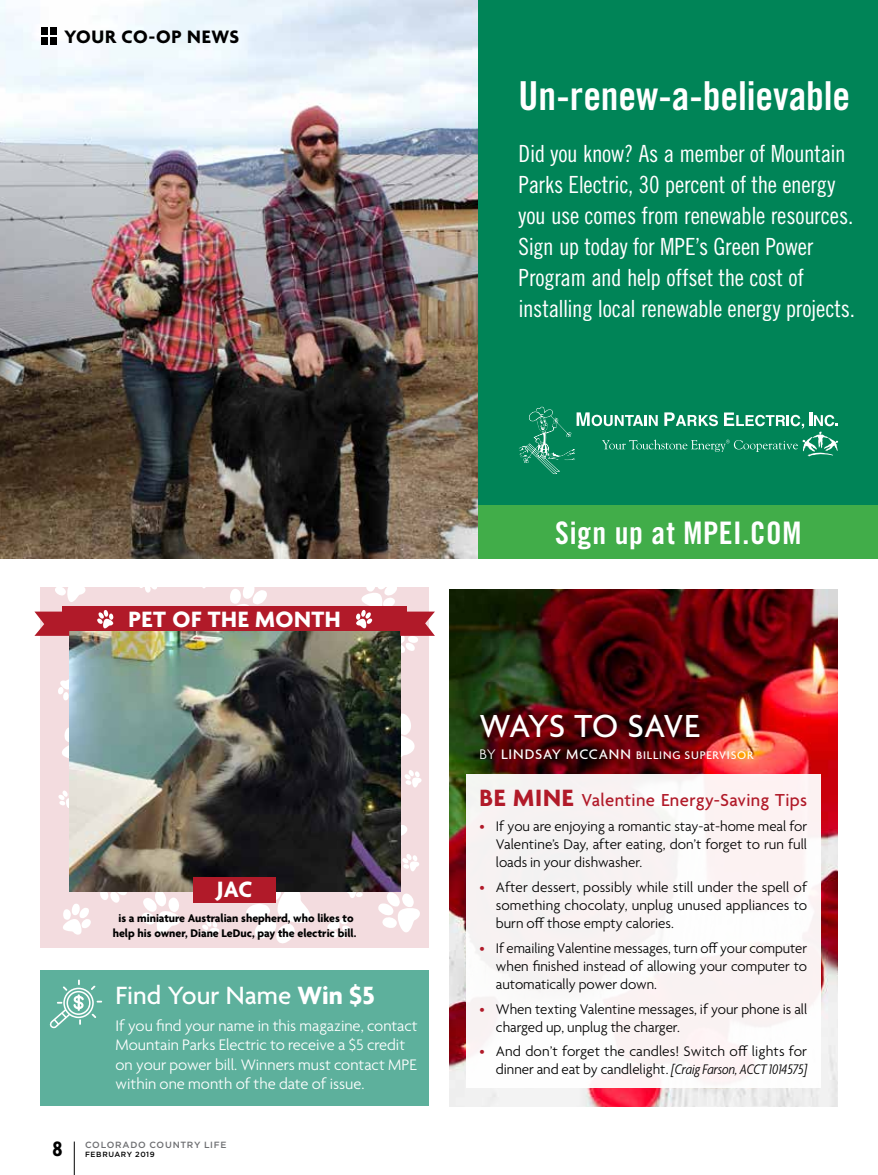
<style>
.page{position:relative;width:878px;height:1175px;background:#fff}
.page>*{position:absolute;margin:0;border:0;box-sizing:border-box;transform-origin:0 0}
.t1{font:39.9px "Trade Gothic Bold Cond Twenty";letter-spacing:-.005em;color:#fff}
.t2{font:500 34.5px "Agenda";letter-spacing:-.015em;color:#fff}
.t3{font:31.05px "Trade Gothic Bold Cond Twenty";letter-spacing:.025em;color:#fff}
.t4{font:500 27px "Agenda";color:#fff}
.t5{font:700 24px "Agenda";letter-spacing:.02em;color:#fff}
.t6{font:23.7px/31px "Trade Gothic Cond Eighteen";letter-spacing:-.015em;color:#fff}
.t7{font:700 condensed 22.5px "Agenda";color:#000}
.t8{font:700 19.5px "Agenda";letter-spacing:.03em;color:#000}
.t9{font:500 18.75px "Agenda";letter-spacing:.02em;color:#b11a29}
.t10{font:300 16.5px/19.5px "Agenda";color:#fff}
.t11{font:300 15px/18px "Agenda";color:#000;text-align:justify}
.t12{font:700 12px/14.4px "Agenda";color:#000;text-align:center}
.t13{font:500 12px "Agenda";letter-spacing:.065em;color:#fff}
.t14{font:500 9px "Gotham HTF";letter-spacing:.075em;color:#6d6e71}
.t15{font:500 7.5px "Gotham HTF";letter-spacing:.08em;color:#000}
.s1{font-weight:700}
.s2{font-weight:300;font-size:15px}
.s3{font-size:15px}
.s4{font-weight:700;font-size:25.5px}
.s5{color:#b11a29}
.s6{font-style:italic;font-stretch:condensed}
</style>
<div class="page">
<img style="left:449px;top:589px;width:388px;height:517px">
<div style="left:40px;top:970px;width:389px;height:135px;background:#5db09c"></div>
<img style="left:0;top:0;width:478px;height:558px">
<div style="left:478px;top:0;width:400px;height:558px;background:#008457"></div>
<svg style="left:519px;top:406px;width:319px;height:68px"></svg>
<div style="left:478px;top:505px;width:400px;height:53px;background:#41ad49"></div>
<div style="left:40px;top:587px;width:389px;height:360px;background:#f3dcdf"></div>
<svg style="left:246px;top:891px;width:65px;height:53px"></svg>
<svg style="left:378px;top:892px;width:42px;height:40px"></svg>
<svg style="left:141px;top:891px;width:40px;height:43px"></svg>
<svg style="left:230px;top:587px;width:37px;height:19px"></svg>
<svg style="left:62px;top:727px;width:7px;height:31px"></svg>
<svg style="left:58px;top:679px;width:11px;height:21px"></svg>
<svg style="left:58px;top:790px;width:11px;height:18px"></svg>
<svg style="left:400px;top:704px;width:22px;height:92px"></svg>
<svg style="left:400px;top:812px;width:19px;height:59px"></svg>
<svg style="left:202px;top:920px;width:17px;height:18px"></svg>
<svg style="left:63px;top:891px;width:65px;height:44px"></svg>
<svg style="left:327px;top:916px;width:24px;height:22px"></svg>
<svg style="left:345px;top:891px;width:21px;height:7px"></svg>
<img style="left:69px;top:631px;width:331px;height:260px">
<div style="left:63px;top:606px;width:344px;height:25px;background:#b11a29"></div>
<svg style="left:34px;top:587px;width:123px;height:67px"></svg>
<svg style="left:356px;top:587px;width:79px;height:66px"></svg>
<div style="left:193px;top:877px;width:83px;height:26px;background:#b11a29"></div>
<div style="left:466px;top:774px;width:354px;height:313px;background:#faf2f2"></div>
<svg style="left:49px;top:979px;width:53px;height:49px"></svg>
<hr style="left:74px;top:1141px;width:1px;height:33px;background:#000">
<div style="left:50px;top:37px;width:7px;height:7px;background:#000"></div>
<div style="left:50px;top:28px;width:7px;height:7px;background:#000"></div>
<div style="left:41px;top:37px;width:7px;height:7px;background:#000"></div>
<div style="left:41px;top:28px;width:7px;height:7px;background:#000"></div>
<h3 class="t8" style="left:64px;top:26px;width:176px">YOUR CO-OP NEWS</h3>
<h1 class="t1" style="left:518px;top:71px;width:333px">Un-renew-a-believable</h1>
<h3 class="t6" style="left:518px;top:137px;width:338px">Did you know? As a member of Mountain Parks Electric, 30 percent of the energy you use comes from renewable resources.<br>Sign up today for MPE’s Green Power Program and help offset the cost of installing local renewable energy projects.</h3>
<h3 class="t5" style="left:128px;top:606px;width:214px">PET OF THE MONTH</h3>
<h3 class="t5" style="left:217px;top:876px;width:37px">JAC</h3>
<p class="t12" style="left:113px;top:912px;width:245px">is a miniature Australian shepherd, who likes to help his owner, Diane LeDuc, pay the electric bill.</p>
<h3 class="t4" style="left:116px;top:981px;width:261px">Find Your Name <span class="s1">Win $5</span></h3>
<p class="t10" style="left:116px;top:1016px;width:303px">If you find your name in this magazine, contact Mountain Parks Electric to receive a $5 credit on your power bill. Winners must contact MPE within one month of the date of issue.</p>
<h3 class="t7" style="left:52px;top:1136px;width:12px">8</h3>
<p class="t14" style="left:85px;top:1140px;width:143px">COLORADO COUNTRY LIFE</p>
<p class="t15" style="left:85px;top:1150px;width:71px">FEBRUARY 2019</p>
<h3 class="t3" style="left:555px;top:514px;width:248px">Sign up at MPEI.COM</h3>
<h2 class="t2" style="left:479px;top:707px;width:222px">WAYS TO SAVE</h2>
<p class="t13" style="left:479px;top:749px;width:275px"><span class="s2">BY</span> <span class="s3">LINDSAY MCCANN</span> BILLING SUPERVISOR</p>
<p class="t9" style="left:479px;top:790px;width:329px"><span class="s4">BE MINE</span> Valentine Energy-Saving Tips</p>
<p class="t11" style="left:496px;top:818px;width:313px;text-indent:-16px"><span class="s5">•</span> If you are enjoying a romantic stay-at-home meal for Valentine’s Day, after eating, don’t forget to run full loads in your dishwasher.</p>
<p class="t11" style="left:496px;top:879px;width:313px;text-indent:-16px"><span class="s5">•</span> After dessert, possibly while still under the spell of something chocolaty, unplug unused appliances to burn off those empty calories.</p>
<p class="t11" style="left:496px;top:940px;width:313px;text-indent:-16px"><span class="s5">•</span> If emailing Valentine messages, turn off your computer when finished instead of allowing your computer to automatically power down.</p>
<p class="t11" style="left:496px;top:1000px;width:313px;text-indent:-16px"><span class="s5">•</span> When texting Valentine messages, if your phone is all charged up, unplug the charger.</p>
<p class="t11" style="left:479px;top:1043px;width:329px;text-align:right"><span class="s5">•</span> And don’t forget the candles! Switch off lights for dinner and eat by candlelight. <span class="s6">[Craig Farson, ACCT 1014575]</span></p>
</div>
